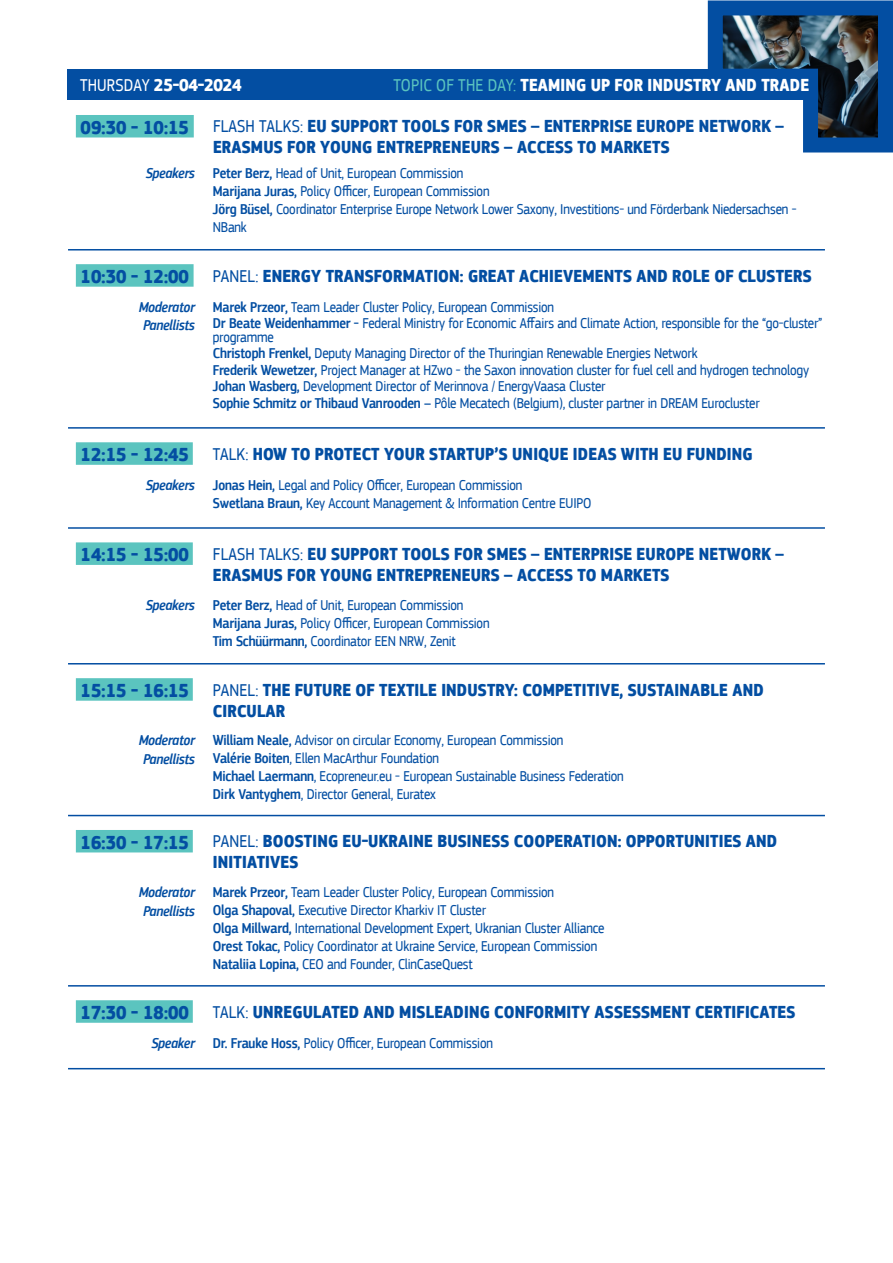
<style>
.page{position:relative;width:893px;height:1263px;background:#fff}
.page>*{position:absolute;margin:0;border:0;box-sizing:border-box;transform-origin:0 0}
.t1{font:700 19.5px "EC Square Sans Cond Pro";color:#034ea2}
.t2{font:700 18px/21px "EC Square Sans Cond Pro";letter-spacing:.01em;color:#034ea2}
.t3{font:700 18px "EC Square Sans Cond Pro";letter-spacing:.01em;color:#fff}
.t4{font:15px/18px "EC Square Sans Cond Pro";letter-spacing:-.01em;color:#034ea2}
.t5{font:15px "EC Square Sans Cond Pro Medium Itali";letter-spacing:-.01em;color:#034ea2}
.s1{font-weight:400}
.s2{font-weight:400;color:#5bc4bf}
.s3{font-weight:500}
</style>
<div class="page">
<img style="left:707px;top:0;width:186px;height:153px">
<div style="left:68px;top:69px;width:749px;height:31px;background:#034ea2"></div>
<div style="left:76px;top:115px;width:118px;height:22px;background:#5bc4bf"></div>
<div style="left:76px;top:264px;width:118px;height:23px;background:#5bc4bf"></div>
<div style="left:76px;top:442px;width:117px;height:23px;background:#5bc4bf"></div>
<div style="left:76px;top:542px;width:117px;height:23px;background:#5bc4bf"></div>
<div style="left:76px;top:678px;width:117px;height:23px;background:#5bc4bf"></div>
<div style="left:76px;top:830px;width:117px;height:22px;background:#5bc4bf"></div>
<div style="left:76px;top:1000px;width:117px;height:23px;background:#5bc4bf"></div>
<hr style="left:68px;top:249px;width:757px;height:1px;background:#034ea2">
<hr style="left:68px;top:427px;width:757px;height:2px;background:#034ea2">
<hr style="left:68px;top:527px;width:757px;height:2px;background:#034ea2">
<hr style="left:68px;top:663px;width:757px;height:1px;background:#034ea2">
<hr style="left:68px;top:815px;width:757px;height:1px;background:#034ea2">
<hr style="left:68px;top:985px;width:757px;height:1px;background:#034ea2">
<hr style="left:68px;top:1068px;width:757px;height:1px;background:#034ea2">
<p class="t3" style="left:80px;top:74px;width:163px"><span class="s1">THURSDAY</span> 25-04-2024</p>
<p class="t3" style="left:394px;top:74px;width:417px"><span class="s2">TOPIC OF THE DAY:</span> TEAMING UP FOR INDUSTRY AND TRADE</p>
<p class="t2" style="left:213px;top:116px;width:573px"><span class="s1">FLASH TALKS:</span> EU SUPPORT TOOLS FOR SMES – ENTERPRISE EUROPE NETWORK –<br>ERASMUS FOR YOUNG ENTREPRENEURS – ACCESS TO MARKETS</p>
<h1 class="t1" style="left:81px;top:115px;width:110px">09:30 - 10:15</h1>
<p class="t5" style="left:146px;top:164px;width:51px">Speakers</p>
<p class="t4" style="left:213px;top:164px;width:585px"><span class="s3">Peter Berz,</span> Head of Unit, European Commission<br><span class="s3">Marijana Juras,</span> Policy Officer, European Commission<br><span class="s3">Jörg Büsel,</span> Coordinator Enterprise Europe Network Lower Saxony, Investitions- und Förderbank Niedersachsen - NBank</p>
<h1 class="t1" style="left:81px;top:264px;width:110px">10:30 - 12:00</h1>
<p class="t2" style="left:213px;top:265px;width:600px"><span class="s1">PANEL:</span> ENERGY TRANSFORMATION: GREAT ACHIEVEMENTS AND ROLE OF CLUSTERS</p>
<p class="t5" style="left:139px;top:298px;width:58px">Moderator</p>
<p class="t5" style="left:143px;top:316px;width:53px">Panellists</p>
<p class="t4" style="left:213px;top:299px;width:611px;line-height:16.5px"><span class="s3">Marek Przeor,</span> Team Leader Cluster Policy, European Commission<br><span class="s3">Dr Beate Weidenhammer -</span> Federal Ministry for Economic Affairs and Climate Action, responsible for the “go-cluster”</p>
<p class="t4" style="left:213px;top:329px;width:598px;line-height:16.5px">programme<br><span class="s3">Christoph Frenkel,</span> Deputy Managing Director of the Thuringian Renewable Energies Network<br><span class="s3">Frederik Wewetzer,</span> Project Manager at HZwo - the Saxon innovation cluster for fuel cell and hydrogen technology <span class="s3">Johan Wasberg,</span> Development Director of Merinnova / EnergyVaasa Cluster<br><span class="s3">Sophie Schmitz or Thibaud Vanrooden –</span> Pôle Mecatech (Belgium), cluster partner in DREAM Eurocluster</p>
<h1 class="t1" style="left:81px;top:442px;width:110px">12:15 - 12:45</h1>
<p class="t2" style="left:213px;top:443px;width:541px"><span class="s1">TALK:</span> HOW TO PROTECT YOUR STARTUP’S UNIQUE IDEAS WITH EU FUNDING</p>
<p class="t5" style="left:146px;top:476px;width:51px">Speakers</p>
<p class="t4" style="left:213px;top:476px;width:380px"><span class="s3">Jonas Hein,</span> Legal and Policy Officer, European Commission<br><span class="s3">Swetlana Braun,</span> Key Account Management &amp; Information Centre EUIPO</p>
<h1 class="t1" style="left:81px;top:543px;width:110px">14:15 - 15:00</h1>
<p class="t2" style="left:213px;top:544px;width:573px"><span class="s1">FLASH TALKS:</span> EU SUPPORT TOOLS FOR SMES – ENTERPRISE EUROPE NETWORK –<br>ERASMUS FOR YOUNG ENTREPRENEURS – ACCESS TO MARKETS</p>
<p class="t5" style="left:146px;top:596px;width:51px">Speakers</p>
<p class="t4" style="left:213px;top:596px;width:278px"><span class="s3">Peter Berz,</span> Head of Unit, European Commission<br><span class="s3">Marijana Juras,</span> Policy Officer, European Commission<br><span class="s3">Tim Schüürmann,</span> Coordinator EEN NRW, Zenit</p>
<h1 class="t1" style="left:81px;top:678px;width:110px">15:15 - 16:15</h1>
<p class="t2" style="left:213px;top:679px;width:552px"><span class="s1">PANEL:</span> THE FUTURE OF TEXTILE INDUSTRY: COMPETITIVE, SUSTAINABLE AND<br>CIRCULAR</p>
<p class="t5" style="left:139px;top:731px;width:58px">Moderator</p>
<p class="t5" style="left:143px;top:751px;width:53px">Panellists</p>
<p class="t4" style="left:213px;top:731px;width:412px"><span class="s3">William Neale,</span> Advisor on circular Economy, European Commission<br><span class="s3">Valérie Boiten</span>, Ellen MacArthur Foundation<br><span class="s3">Michael Laermann</span>, Ecopreneur.eu - European Sustainable Business Federation <span class="s3">Dirk Vantyghem</span>, Director General, Euratex</p>
<h1 class="t1" style="left:81px;top:830px;width:110px">16:30 - 17:15</h1>
<p class="t2" style="left:213px;top:831px;width:566px"><span class="s1">PANEL:</span> BOOSTING EU-UKRAINE BUSINESS COOPERATION: OPPORTUNITIES AND<br>INITIATIVES</p>
<p class="t5" style="left:139px;top:883px;width:58px">Moderator</p>
<p class="t5" style="left:143px;top:902px;width:53px">Panellists</p>
<p class="t4" style="left:213px;top:883px;width:393px"><span class="s3">Marek Przeor,</span> Team Leader Cluster Policy, European Commission<br><span class="s3">Olga Shapoval,</span> Executive Director Kharkiv IT Cluster<br><span class="s3">Olga Millward,</span> International Development Expert, Ukranian Cluster Alliance <span class="s3">Orest Tokac,</span> Policy Coordinator at Ukraine Service, European Commission <span class="s3">Nataliia Lopina,</span> CEO and Founder, ClinCaseQuest</p>
<h1 class="t1" style="left:81px;top:1000px;width:110px">17:30 - 18:00</h1>
<p class="t2" style="left:213px;top:1001px;width:584px"><span class="s1">TALK:</span> UNREGULATED AND MISLEADING CONFORMITY ASSESSMENT CERTIFICATES</p>
<p class="t5" style="left:151px;top:1034px;width:45px">Speaker</p>
<p class="t4" style="left:213px;top:1034px;width:282px"><span class="s3">Dr. Frauke Hoss,</span> Policy Officer, European Commission</p>
</div>
